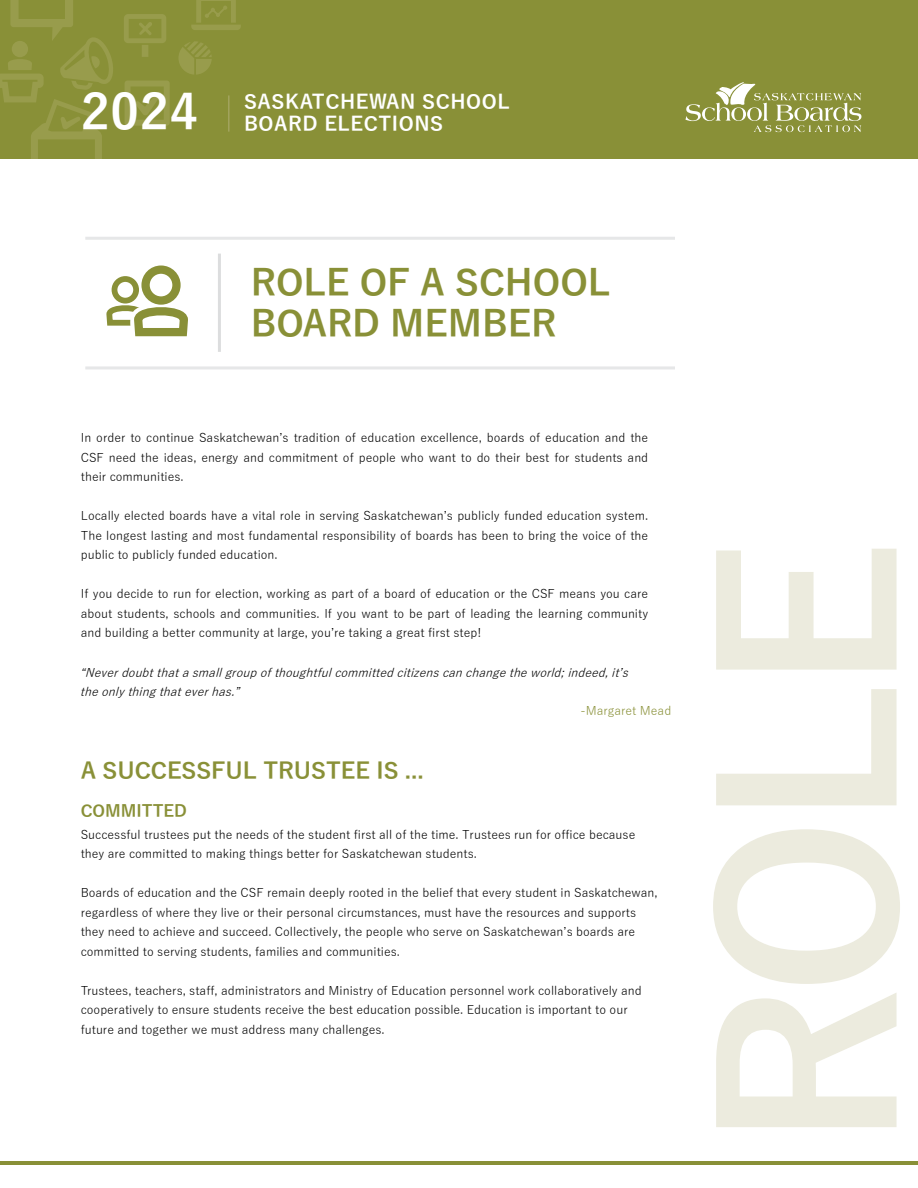
<style>
.page{position:relative;width:918px;height:1188px;background:#fff}
.page>*{position:absolute;margin:0;border:0;box-sizing:border-box;transform-origin:0 0}
.t1{font:700 232.5px "Yu Gothic";color:#ecebde}
.t2{font:700 49.65px "Yu Gothic";color:#fff}
.t3{font:700 36px/40.5px "Yu Gothic";color:#899037}
.t4{font:700 22.5px "Yu Gothic";color:#899037}
.t5{font:700 19.65px/22.4px "Yu Gothic";letter-spacing:.03em;color:#fff}
.t6{font:700 16.5px "Yu Gothic";color:#899037}
.t7{font:12px/19.5px "Yu Gothic";color:#000;text-align:justify}
.t8{font:italic 12px/19.5px "Yu Gothic";color:#000}
.t9{font:12px "Yu Gothic";color:#899037}
</style>
<div class="page">
<hr style="left:0;top:1161px;width:918px;height:4px;background:#899037">
<div style="left:0;top:0;width:918px;height:159px;background:#899037"></div>
<svg style="left:178px;top:41px;width:34px;height:34px"></svg>
<svg style="left:125px;top:81px;width:45px;height:45px"></svg>
<svg style="left:191px;top:0;width:50px;height:30px"></svg>
<svg style="left:124px;top:14px;width:42px;height:43px"></svg>
<svg style="left:0;top:0;width:113px;height:159px"></svg>
<svg style="left:685px;top:82px;width:176px;height:50px"></svg>
<hr style="left:228px;top:95px;width:2px;height:37px;background:#a2a45e">
<hr style="left:85px;top:366px;width:590px;height:3px;background:#e6e7e8">
<hr style="left:85px;top:237px;width:590px;height:3px;background:#e6e7e8">
<hr style="left:218px;top:254px;width:3px;height:98px;background:#dcddde">
<svg style="left:106px;top:265px;width:82px;height:72px"></svg>
<h2 class="t2" style="left:81px;top:84px;width:119px">2024</h2>
<h3 class="t5" style="left:244px;top:91px;width:267px">SASKATCHEWAN SCHOOL<br>BOARD ELECTIONS</h3>
<h3 class="t3" style="left:251px;top:264px;width:361px">ROLE OF A SCHOOL<br>BOARD MEMBER</h3>
<p class="t7" style="left:81px;top:427px;width:569px">In order to continue Saskatchewanʼs tradition of education excellence, boards of education and the CSF need the ideas, energy and commitment of people who want to do their best for students and their communities.</p>
<p class="t7" style="left:81px;top:505px;width:569px">Locally elected boards have a vital role in serving Saskatchewanʼs publicly funded education system.<br>The longest lasting and most fundamental responsibility of boards has been to bring the voice of the public to publicly funded education.</p>
<p class="t7" style="left:81px;top:583px;width:569px">If you decide to run for election, working as part of a board of education or the CSF means you care about students, schools and communities. If you want to be part of leading the learning community and building a better community at large, youʼre taking a great first step!</p>
<p class="t8" style="left:80px;top:661px;width:555px">“Neverdoubtthatasmallgroupofthoughtfulcommittedcitizenscanchangetheworld;indeed,itʼs theonlythingthateverhas.”</p>
<p class="t9" style="left:581px;top:700px;width:92px">-Margaret Mead</p>
<h3 class="t4" style="left:81px;top:758px;width:345px">A SUCCESSFUL TRUSTEE IS ...</h3>
<h3 class="t6" style="left:81px;top:801px;width:108px">COMMITTED</h3>
<p class="t7" style="left:81px;top:823px;width:556px">Successful trustees put the needs of the student first all of the time. Trustees run for office because they are committed to making things better for Saskatchewan students.</p>
<p class="t7" style="left:81px;top:881px;width:578px;text-align:left">Boards of education and the CSF remain deeply rooted in the belief that every student in Saskatchewan, regardless of where they live or their personal circumstances, must have the resources and supports they need to achieve and succeed. Collectively, the people who serve on Saskatchewanʼs boards are committed to serving students, families and communities.</p>
<p class="t7" style="left:81px;top:979px;width:563px;text-align:left">Trustees, teachers, staff, administrators and Ministry of Education personnel work collaboratively and cooperatively to ensure students receive the best education possible. Education is important to our future and together we must address many challenges.</p>
<h1 class="t1" style="left:680px;top:1149px;width:610px;rotate:-90deg">ROLE</h1>
</div>
